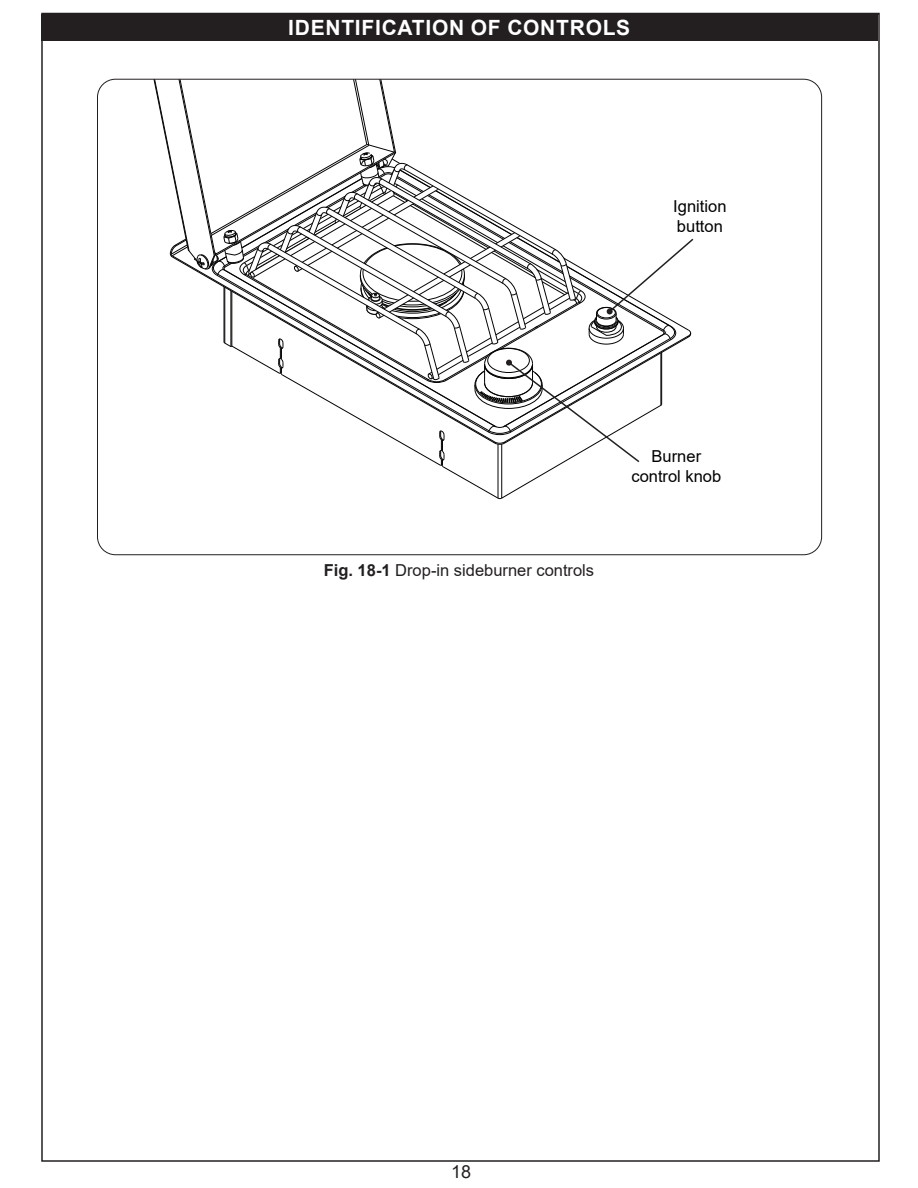
<style>
.page{position:relative;width:918px;height:1188px;background:#fff}
.page>*{position:absolute;margin:0;border:0;box-sizing:border-box;transform-origin:0 0}
.t1{font:700 21px "Arial";letter-spacing:.035em;color:#fff}
.t2{font:18px "Arial";color:#231f20}
.t3{font:16.5px "Arial";color:#231f20}
.t4{font:16.5px/19.8px "Arial";color:#000;text-align:center}
.s1{font-weight:700}
</style>
<div class="page">
<svg style="left:113px;top:79px;width:582px;height:420px"></svg>
<div style="left:41px;top:14px;width:837px;height:27px;background:#231f20"></div>
<p class="t1" style="left:288px;top:13px;width:344px">IDENTIFICATION OF CONTROLS</p>
<p class="t4" style="left:673px;top:196px;width:55px;text-align:left">Ignition button</p>
<p class="t3" style="left:324px;top:559px;width:272px"><span class="s1">Fig. 18-1</span> Drop-in sideburner controls</p>
<p class="t4" style="left:631px;top:447px;width:91px">Burner control knob</p>
<p class="t2" style="left:451px;top:1160px;width:22px">18</p>
</div>
